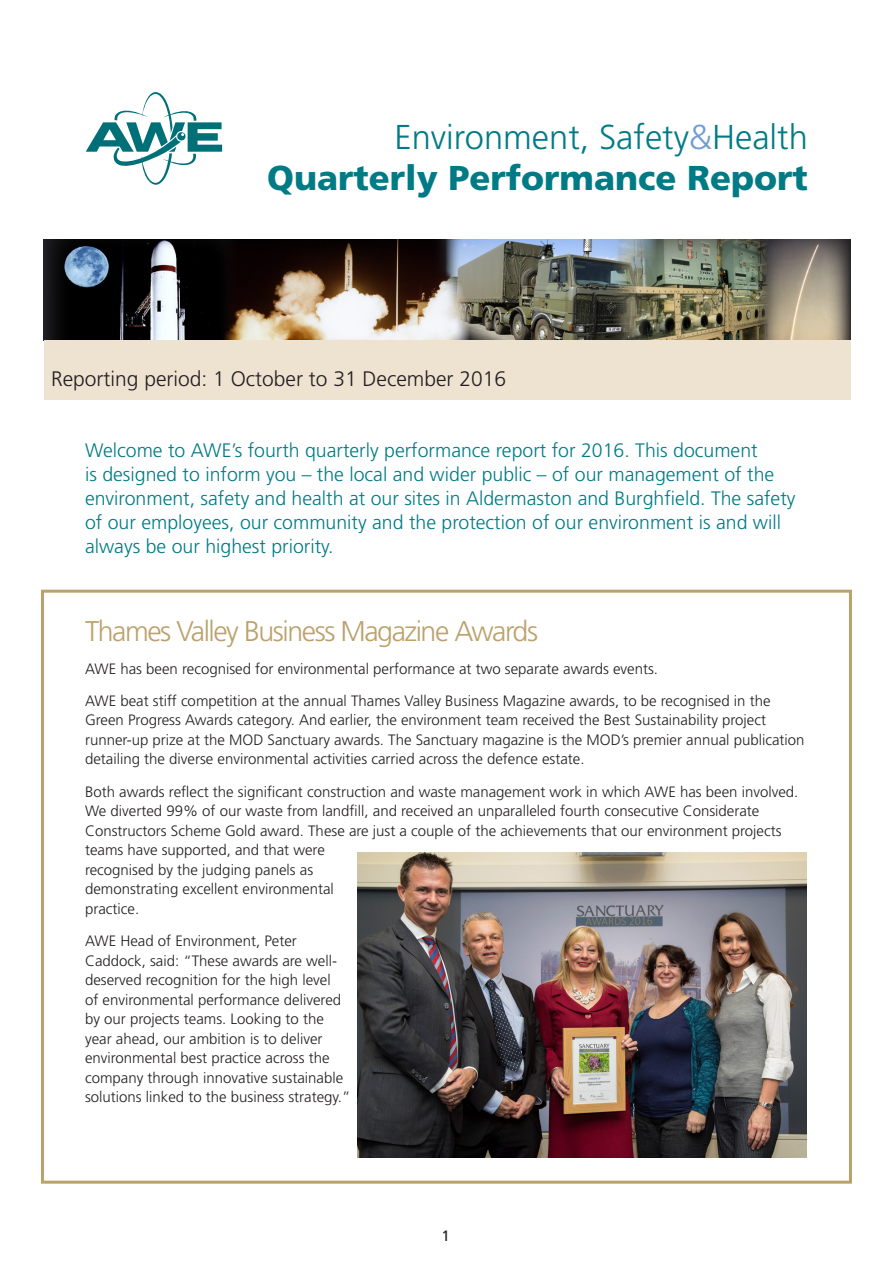
<style>
.page{position:relative;width:893px;height:1263px;background:#fff}
.page>*{position:absolute;margin:0;border:0;box-sizing:border-box;transform-origin:0 0}
.t1{font:900 34.5px "Frutiger";color:#007b85}
.t2{font:300 34.5px "Frutiger";color:#007b85}
.key_question{font:300 28.5px "Frutiger";letter-spacing:-.05em;color:#bba16a}
.t3{font:300 21px "Frutiger";color:#231f20}
.First_para{font:300 19.5px/24px "Frutiger";color:#007b85}
.key_question-2{font:300 15px/19.5px "Frutiger";color:#231f20}
.t4{font:15px "Frutiger";color:#231f20}
.s1{color:#6f9dd2}
</style>
<div class="page">
<div style="left:41px;top:590px;width:811px;height:594px;border:3px solid #bba16a"></div>
<img style="left:44px;top:239px;width:806px;height:102px">
<div style="left:44px;top:341px;width:806px;height:59px;background:#eee2d1"></div>
<svg style="left:86px;top:92px;width:136px;height:93px"></svg>
<img style="left:357px;top:853px;width:449px;height:304px">
<p class="t2" style="left:394px;top:117px;width:415px">Environment, Safety<span class="s1">&amp;</span>Health</p>
<p class="t1" style="left:267px;top:157px;width:542px">Quarterly Performance Report</p>
<p class="t3" style="left:51px;top:367px;width:457px">Reporting period: 1 October to 31 December 2016</p>
<p class="First_para" style="left:85px;top:439px;width:712px">Welcome to AWE’s fourth quarterly performance report for 2016. This document<br>is designed to inform you – the local and wider public – of our management of the environment, safety and health at our sites in Aldermaston and Burghfield. The safety of our employees, our community and the protection of our environment is and will always be our highest priority.</p>
<p class="key_question" style="left:85px;top:615px;width:455px">Thames Valley Business Magazine Awards</p>
<p class="key_question-2" style="left:85px;top:659px;width:574px">AWE has been recognised for environmental performance at two separate awards events.</p>
<p class="key_question-2" style="left:85px;top:691px;width:721px">AWE beat stiff competition at the annual Thames Valley Business Magazine awards, to be recognised in the Green Progress Awards category. And earlier, the environment team received the Best Sustainability project runner-up prize at the MOD Sanctuary awards. The Sanctuary magazine is the MOD’s premier annual publication detailing the diverse environmental activities carried across the defence estate.</p>
<p class="key_question-2" style="left:85px;top:782px;width:715px">Both awards reflect the significant construction and waste management work in which AWE has been involved.<br>We diverted 99% of our waste from landfill, and received an unparalleled fourth consecutive Considerate Constructors Scheme Gold award. These are just a couple of the achievements that our environment projects teams have supported, and that were<br>recognised by the judging panels as<br>demonstrating excellent environmental<br>practice.</p>
<p class="key_question-2" style="left:85px;top:931px;width:267px">AWE Head of Environment, Peter Caddock, said: “These awards are well&shy;deserved recognition for the high level<br>of environmental performance delivered by our projects teams. Looking to the year ahead, our ambition is to deliver environmental best practice across the company through innovative sustainable solutions linked to the business strategy.”</p>
<p class="t4" style="left:442px;top:1227px;width:10px">1</p>
</div>
